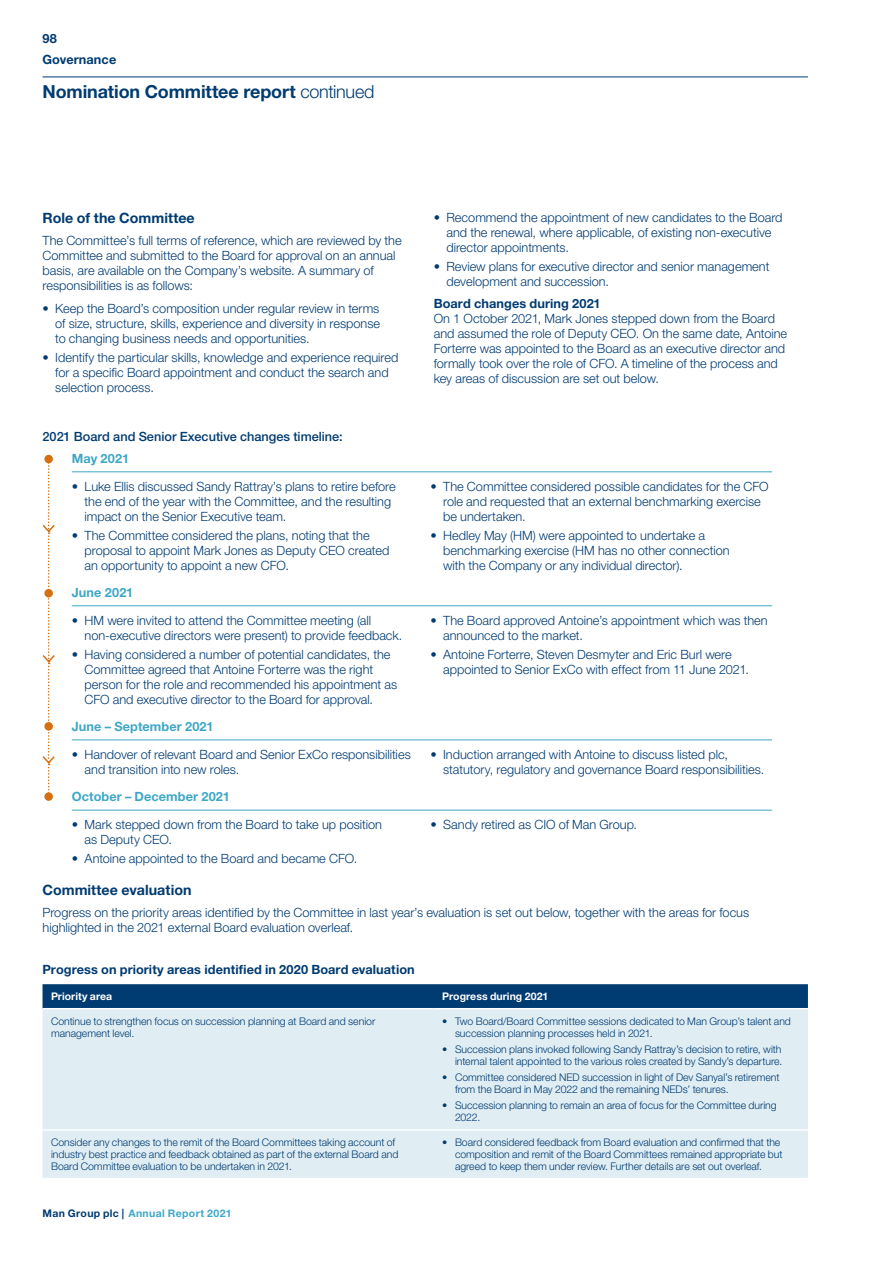
<style>
.page{position:relative;width:893px;height:1263px;background:#fff}
.page>*{position:absolute;margin:0;border:0;box-sizing:border-box;transform-origin:0 0}
.MainheadLevel1{font:700 18px "Helvetica Neue LT Std";letter-spacing:-.005em;color:#003b71}
.SubheadLevel1{font:700 14.25px "Helvetica Neue LT Std";color:#003b71}
.BodyTextBulletLevel1{font:300 12.75px/15px "Helvetica Neue LT Std";color:#003b71}
.BodyText{font:300 12.75px/15px "Helvetica Neue LT Std";color:#003b71}
.SignOffTitle{font:300 12.75px/15px "Helvetica Neue LT Std";color:#003b71}
.SubheadLevel2{font:700 12.75px/21.3px "Helvetica Neue LT Std";letter-spacing:.005em;color:#003b71}
.SubheadLevel4{font:700 12.75px "Helvetica Neue LT Std";letter-spacing:.01em;color:#3ea7c6}
.SubheadLevel3{font:500 12.75px "Helvetica Neue LT Std";color:#003b71}
.GovFrameworkBodyText{font:300 10.5px/12px "Helvetica Neue LT Std";letter-spacing:-.005em;color:#003b71}
.GovFrameworkBodyText-2{font:700 10.5px "Helvetica Neue LT Std";letter-spacing:.005em;color:#fff}
.t1{font:700 10.5px "Helvetica Neue LT Std";letter-spacing:.035em;color:#3ea7c6}
.s1{font-weight:300}
.s2{color:#003b71}
</style>
<div class="page">
<hr style="left:43px;top:77px;width:765px;height:1px;background:#003b71">
<div style="left:43px;top:984px;width:765px;height:24px;background:#003b71"></div>
<div style="left:43px;top:1009px;width:765px;height:169px;background:#e0edf3"></div>
<hr style="left:43px;top:1129px;width:391px;height:2px;background:#fff">
<hr style="left:434px;top:1129px;width:374px;height:2px;background:#fff">
<hr style="left:72px;top:472px;width:700px;height:1px;background:#3ea7c6">
<hr style="left:72px;top:605px;width:700px;height:1px;background:#3ea7c6">
<hr style="left:72px;top:740px;width:700px;height:1px;background:#3ea7c6">
<hr style="left:72px;top:810px;width:700px;height:1px;background:#3ea7c6">
<svg style="left:42px;top:461px;width:13px;height:330px"></svg>
<div style="left:44px;top:455px;width:9px;height:8px;background:#d66f12;border-radius:50%"></div>
<div style="left:44px;top:589px;width:9px;height:8px;background:#d66f12;border-radius:50%"></div>
<div style="left:44px;top:722px;width:9px;height:8px;background:#d66f12;border-radius:50%"></div>
<div style="left:44px;top:792px;width:9px;height:9px;background:#d66f12;border-radius:50%"></div>
<p class="SubheadLevel2" style="left:43px;top:28px;width:75px">98<br>Governance</p>
<h1 class="MainheadLevel1" style="left:43px;top:80px;width:334px">Nomination Committee report <span class="s1">continued</span></h1>
<h3 class="SubheadLevel1" style="left:43px;top:209px;width:154px">Role of the Committee</h3>
<p class="BodyText" style="left:43px;top:233px;width:361px">The Committee’s full terms of reference, which are reviewed by the Committee and submitted to the Board for approval on an annual basis, are available on the Company’s website. A summary of responsibilities is as follows:</p>
<p class="BodyTextBulletLevel1" style="left:55px;top:300px;width:326px;text-align:justify;text-indent:-13px">• Keep the Board’s composition under regular review in terms of size, structure, skills, experience and diversity in response to changing business needs and opportunities.</p>
<p class="BodyTextBulletLevel1" style="left:55px;top:350px;width:345px;text-indent:-13px">• Identify the particular skills, knowledge and experience required for a specific Board appointment and conduct the search and selection process.</p>
<p class="SubheadLevel3" style="left:43px;top:429px;width:302px">2021 Board and Senior Executive changes timeline:</p>
<p class="SubheadLevel4" style="left:72px;top:451px;width:59px">May 2021</p>
<p class="BodyTextBulletLevel1" style="left:85px;top:479px;width:313px;text-indent:-13px">• Luke Ellis discussed Sandy Rattray’s plans to retire before the end of the year with the Committee, and the resulting impact on the Senior Executive team.</p>
<p class="BodyTextBulletLevel1" style="left:85px;top:528px;width:306px;text-indent:-13px">• The Committee considered the plans, noting that the proposal to appoint Mark Jones as Deputy CEO created an opportunity to appoint a new CFO.</p>
<p class="SubheadLevel4" style="left:72px;top:585px;width:63px">June 2021</p>
<p class="BodyTextBulletLevel1" style="left:85px;top:612px;width:319px;text-indent:-13px">• HM were invited to attend the Committee meeting (all non-executive directors were present) to provide feedback.</p>
<p class="BodyTextBulletLevel1" style="left:85px;top:647px;width:314px;text-indent:-13px">• Having considered a number of potential candidates, the Committee agreed that Antoine Forterre was the right person for the role and recommended his appointment as CFO and executive director to the Board for approval.</p>
<p class="BodyTextBulletLevel1" style="left:446px;top:209px;width:338px;text-indent:-13px">• Recommend the appointment of new candidates to the Board and the renewal, where applicable, of existing non-executive director appointments.</p>
<p class="BodyTextBulletLevel1" style="left:446px;top:259px;width:324px;text-indent:-13px">• Review plans for executive director and senior management development and succession.</p>
<h4 class="SubheadLevel2" style="left:434px;top:293px;width:168px">Board changes during 2021</h4>
<p class="BodyText" style="left:434px;top:311px;width:355px">On 1 October 2021, Mark Jones stepped down from the Board and assumed the role of Deputy CEO. On the same date, Antoine Forterre was appointed to the Board as an executive director and formally took over the role of CFO. A timeline of the process and key areas of discussion are set out below.</p>
<p class="BodyTextBulletLevel1" style="left:443px;top:479px;width:327px;text-indent:-13px">• The Committee considered possible candidates for the CFO role and requested that an external benchmarking exercise be undertaken.</p>
<p class="BodyTextBulletLevel1" style="left:443px;top:528px;width:288px;text-indent:-13px">• Hedley May (HM) were appointed to undertake a benchmarking exercise (HM has no other connection with the Company or any individual director).</p>
<p class="BodyTextBulletLevel1" style="left:443px;top:612px;width:326px;text-indent:-13px">• The Board approved Antoine’s appointment which was then announced to the market.</p>
<p class="BodyTextBulletLevel1" style="left:443px;top:647px;width:307px;text-indent:-13px">• Antoine Forterre, Steven Desmyter and Eric Burl were appointed to Senior ExCo with effect from 11 June 2021.</p>
<p class="SubheadLevel4" style="left:72px;top:719px;width:143px">June – September 2021</p>
<p class="BodyTextBulletLevel1" style="left:85px;top:747px;width:328px;text-indent:-13px">• Handover of relevant Board and Senior ExCo responsibilities and transition into new roles.</p>
<p class="BodyTextBulletLevel1" style="left:443px;top:747px;width:323px;text-indent:-13px">• Induction arranged with Antoine to discuss listed plc, statutory, regulatory and governance Board responsibilities.</p>
<p class="SubheadLevel4" style="left:72px;top:789px;width:160px">October – December 2021</p>
<p class="BodyTextBulletLevel1" style="left:85px;top:817px;width:299px;text-indent:-13px">• Mark stepped down from the Board to take up position as Deputy CEO.</p>
<p class="BodyTextBulletLevel1" style="left:72px;top:851px;width:287px">• Antoine appointed to the Board and became CFO.</p>
<p class="BodyTextBulletLevel1" style="left:430px;top:817px;width:208px">• Sandy retired as CIO of Man Group.</p>
<h3 class="SubheadLevel1" style="left:43px;top:881px;width:151px">Committee evaluation</h3>
<p class="SignOffTitle" style="left:43px;top:905px;width:708px">Progress on the priority areas identified by the Committee in last year’s evaluation is set out below, together with the areas for focus highlighted in the 2021 external Board evaluation overleaf.</p>
<h4 class="SubheadLevel2" style="left:43px;top:958px;width:374px">Progress on priority areas identified in 2020 Board evaluation</h4>
<p class="GovFrameworkBodyText-2" style="left:51px;top:990px;width:63px">Priority area</p>
<p class="GovFrameworkBodyText-2" style="left:442px;top:990px;width:108px">Progress during 2021</p>
<p class="GovFrameworkBodyText" style="left:51px;top:1015px;width:326px">Continue to strengthen focus on succession planning at Board and senior management level.</p>
<p class="GovFrameworkBodyText" style="left:455px;top:1015px;width:337px;text-indent:-13px">• Two Board/Board Committee sessions dedicated to Man Group’s talent and succession planning processes held in 2021.</p>
<p class="GovFrameworkBodyText" style="left:442px;top:1043px;width:342px;text-align:right">• Succession plans invoked following Sandy Rattray’s decision to retire, with internal talent appointed to the various roles created by Sandy’s departure.</p>
<p class="GovFrameworkBodyText" style="left:455px;top:1071px;width:326px;text-indent:-13px">• Committee considered NED succession in light of Dev Sanyal’s retirement from the Board in May 2022 and the remaining NEDs’ tenures.</p>
<p class="GovFrameworkBodyText" style="left:455px;top:1099px;width:323px;text-indent:-13px">• Succession planning to remain an area of focus for the Committee during<br>2022.</p>
<p class="GovFrameworkBodyText" style="left:51px;top:1136px;width:349px">Consider any changes to the remit of the Board Committees taking account of industry best practice and feedback obtained as part of the external Board and<br>Board Committee evaluation to be undertaken in 2021.</p>
<p class="GovFrameworkBodyText" style="left:455px;top:1136px;width:329px;text-indent:-13px">• Board considered feedback from Board evaluation and confirmed that the composition and remit of the Board Committees remained appropriate but agreed to keep them under review. Further details are set out overleaf.</p>
<p class="t1" style="left:43px;top:1207px;width:190px"><span class="s2">Man Group plc |</span> Annual Report 2021</p>
</div>
